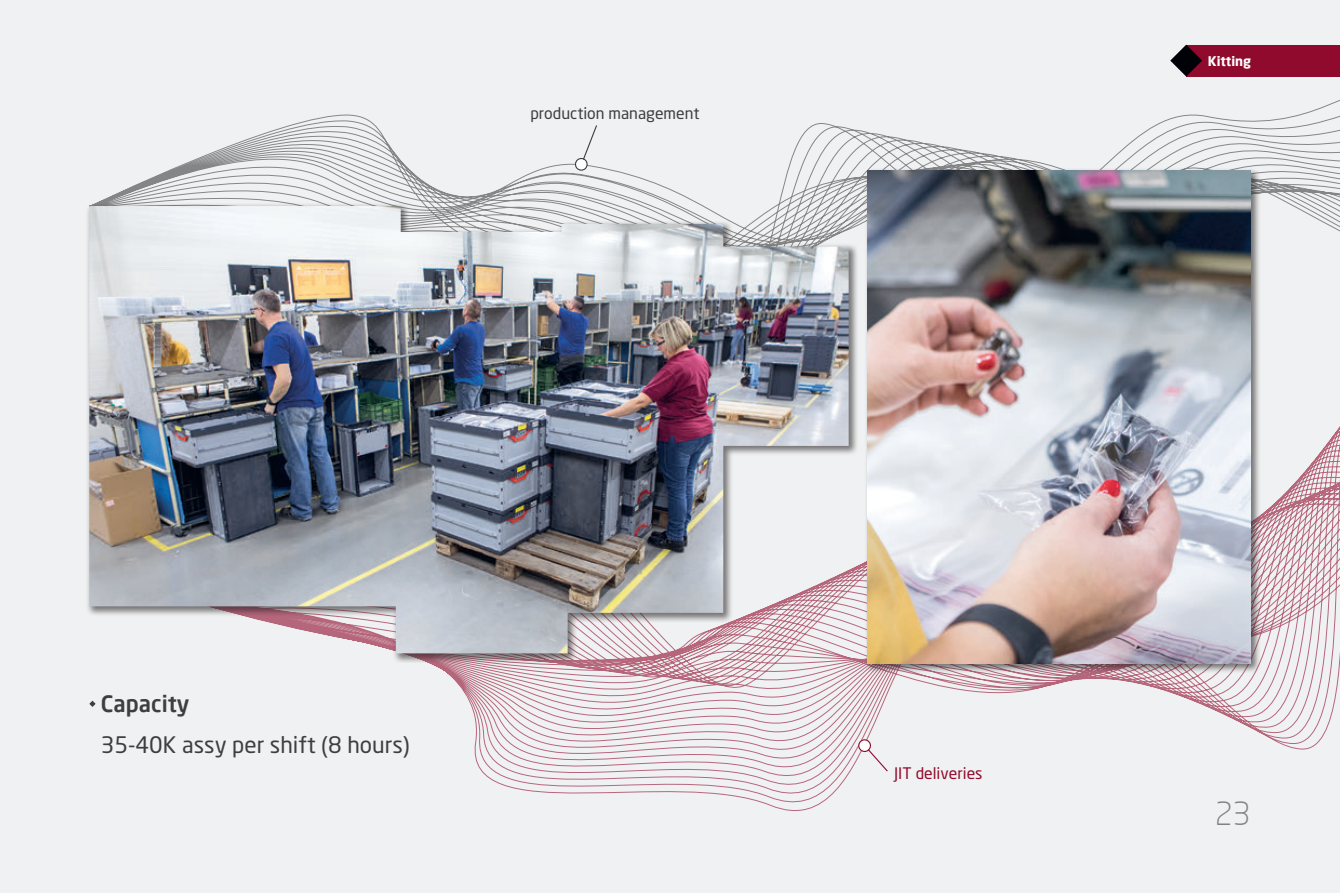
<style>
.page{position:relative;width:1340px;height:893px;background:#fff}
.page>*{position:absolute;margin:0;border:0;box-sizing:border-box;transform-origin:0 0}
.t1{font:300 31.5px "Neo Sans HU";color:#808285}
.t2{font:22.5px "Neo Sans HU Regular";color:#3e3e3f}
.t3{font:500 22.5px "Neo Sans HU";color:#3e3e3f}
.t4{font:15.75px "Neo Sans HU Regular";color:#3e3e3f}
.t5{font:15.75px "Neo Sans HU Regular";color:#8f0a2c}
.t6{font:700 13.05px "Neo Sans HU";color:#fff}
</style>
<div class="page">
<div style="left:0;top:0;width:1339px;height:893px;background:#f0f1f2"></div>
<svg style="left:429px;top:427px;width:910px;height:384px"></svg>
<svg style="left:98px;top:100px;width:1241px;height:131px"></svg>
<div style="left:1186px;top:45px;width:153px;height:32px;background:#8f0a2c"></div>
<svg style="left:1170px;top:45px;width:32px;height:32px"></svg>
<div style="left:86px;top:202px;width:772px;height:461px;background:#231f20;opacity:.6"></div>
<img style="left:89px;top:206px;width:759px;height:447px">
<div style="left:864px;top:167px;width:396px;height:506px;background:#231f20;opacity:.6"></div>
<img style="left:868px;top:171px;width:382px;height:492px">
<svg style="left:89px;top:701px;width:7px;height:6px"></svg>
<svg style="left:573px;top:124px;width:25px;height:48px"></svg>
<svg style="left:858px;top:739px;width:31px;height:34px"></svg>
<p class="t4" style="left:530px;top:106px;width:171px">production management</p>
<p class="t6" style="left:1207px;top:54px;width:45px">Kitting</p>
<p class="t3" style="left:101px;top:693px;width:90px">Capacity</p>
<p class="t2" style="left:101px;top:733px;width:310px">35-40K assy per shift (8 hours)</p>
<p class="t5" style="left:894px;top:766px;width:90px">JIT deliveries</p>
<h1 class="t1" style="left:1214px;top:796px;width:37px">23</h1>
</div>
